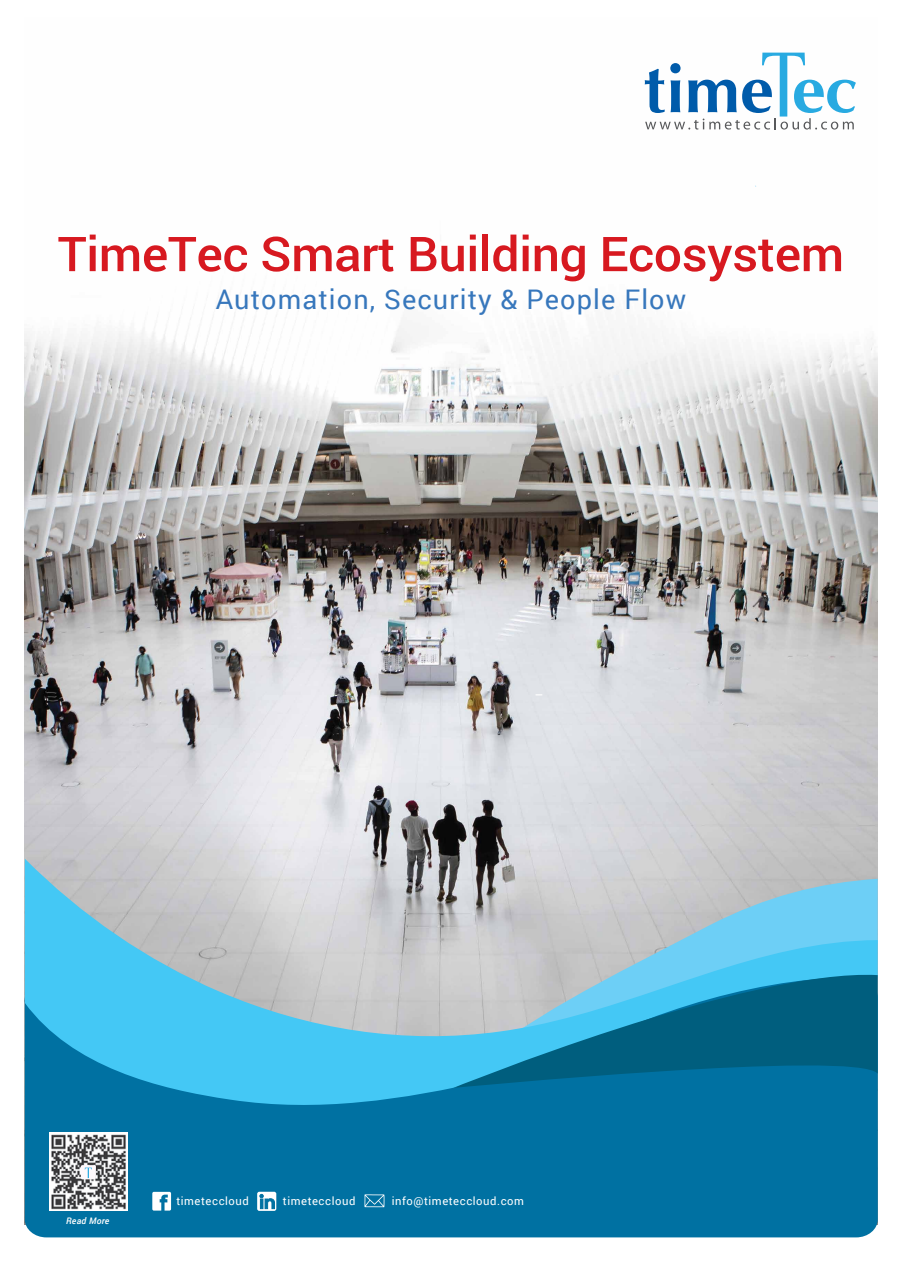
<style>
.page{position:relative;width:903px;height:1261px;background:#fff}
.page>*{position:absolute;margin:0;border:0;box-sizing:border-box;transform-origin:0 0}
.t1{font:500 48px "Roboto";letter-spacing:-.01em;color:#d71920;scale:1.04 1}
.t2{font:27px "Roboto";letter-spacing:.04em;color:#3777bc}
.t3{font:11.25px "Roboto";letter-spacing:.05em;color:#fff}
.t4{font:italic 500 9px "Roboto";letter-spacing:.03em;color:#fff}
</style>
<div class="page">
<img style="left:25px;top:52px;width:853px;height:806px">
<div style="left:25px;top:1112px;width:853px;height:125px;background:#0071a2"></div>
<svg style="left:25px;top:858px;width:853px;height:254px;background:#65b4d3"></svg>
<svg style="left:453px;top:968px;width:424px;height:119px;background:#308cad"></svg>
<svg style="left:25px;top:779px;width:468px;height:221px;background:#b6c6ce"></svg>
<svg style="left:152px;top:1191px;width:19px;height:19px"></svg>
<svg style="left:364px;top:1194px;width:20px;height:13px"></svg>
<img style="left:49px;top:1132px;width:78px;height:78px">
<svg style="left:645px;top:53px;width:211px;height:77px"></svg>
<svg style="left:257px;top:1191px;width:19px;height:19px"></svg>
<svg style="left:260px;top:1194px;width:15px;height:15px"></svg>
<div style="left:81px;top:1165px;width:15px;height:14px;background:#fef8fb;border-radius:2px"></div>
<svg style="left:85px;top:1167px;width:7px;height:11px"></svg>
<h1 class="t1" style="left:58px;top:220px;width:758px">TimeTec Smart Building Ecosystem</h1>
<h2 class="t2" style="left:216px;top:280px;width:472px">Automation, Security &amp; People Flow</h2>
<p class="t4" style="left:66px;top:1214px;width:45px">Read More</p>
<p class="t3" style="left:176px;top:1193px;width:74px">timeteccloud</p>
<p class="t3" style="left:283px;top:1193px;width:74px">timeteccloud</p>
<p class="t3" style="left:392px;top:1193px;width:134px">info@timeteccloud.com</p>
</div>
